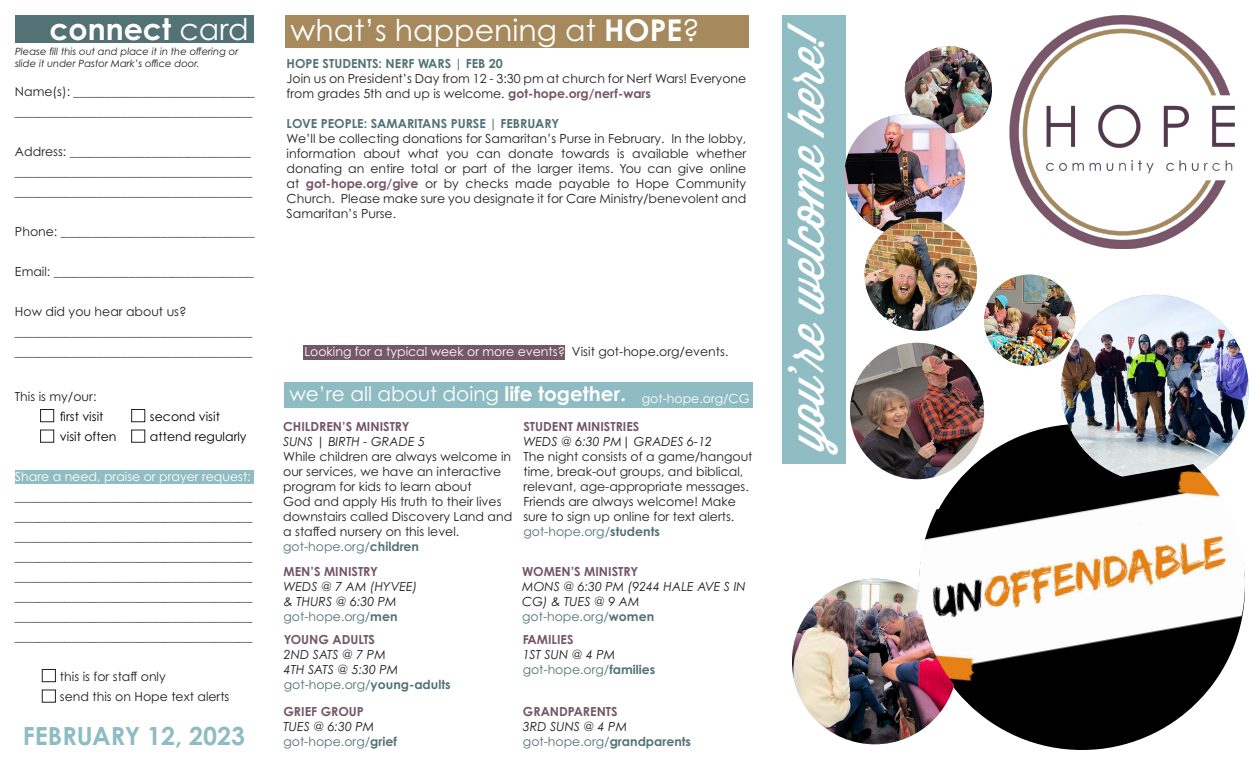
<style>
.page{position:relative;width:1260px;height:765px;background:#fff}
.page>*{position:absolute;margin:0;border:0;box-sizing:border-box;transform-origin:0 0}
.t1{font:50px "Wisdom Script";color:#fff}
.t2{font:30px "Century Gothic Pro";color:#fff}
.t3{font:700 30px "Century Gothic Pro";color:#fff}
.t4{font:700 25px "Century Gothic Pro";color:#8ebcc3}
.t5{font:20px "Century Gothic Pro";color:#fff}
.t6{font:12.5px/15px "Century Gothic Pro";color:#231f20}
.t7{font:italic 12.5px/15px "Century Gothic Pro";color:#231f20}
.t8{font:12.5px "Century Gothic Pro";color:#fff}
.t9{font:700 12.5px "Century Gothic Pro";color:#745768}
.t10{font:12.5px "Century Gothic Pro";color:#527276}
.t11{font:700 12.5px "Century Gothic Pro";color:#527277}
.t12{font:12.5px "Century Gothic Pro";color:#000}
.t13{font:12.5px "Century Gothic Pro";color:#537277}
.t14{font:12.5px "Century Gothic Pro";color:#527277}
.t15{font:italic 10px/12px "Century Gothic Pro";color:#231f20}
.s1{font-weight:400}
.s2{font-weight:700}
.s3{font-weight:700;color:#745667}
.s4{color:#231f20}
</style>
<div class="page">
<div style="left:919px;top:424px;width:326px;height:326px;background:#000;border-radius:50%"></div>
<img style="left:792px;top:579px;width:166px;height:165px;border-radius:83px">
<img style="left:905px;top:46px;width:87px;height:87px;border-radius:44px">
<img style="left:1061px;top:295px;width:188px;height:187px;border-radius:94px">
<div style="left:15px;top:470px;width:238px;height:14px;background:#8fbdc3"></div>
<div style="left:15px;top:15px;width:238px;height:27px;background:#527276"></div>
<div style="left:782px;top:15px;width:64px;height:449px;background:#8fbdc3"></div>
<img style="left:1010px;top:15px;width:225px;height:233px">
<img style="left:984px;top:275px;width:91px;height:91px;border-radius:46px">
<img style="left:844px;top:114px;width:121px;height:118px">
<img style="left:865px;top:218px;width:112px;height:113px;border-radius:56px">
<img style="left:919px;top:464px;width:326px;height:239px">
<div style="left:42px;top:669px;width:14px;height:13px;border:1px solid #231f20"></div>
<div style="left:42px;top:690px;width:14px;height:13px;border:1px solid #231f20"></div>
<div style="left:40px;top:409px;width:14px;height:13px;border:1px solid #231f20"></div>
<div style="left:40px;top:430px;width:14px;height:13px;border:1px solid #231f20"></div>
<div style="left:131px;top:409px;width:14px;height:13px;border:1px solid #231f20"></div>
<div style="left:131px;top:430px;width:14px;height:13px;border:1px solid #231f20"></div>
<img style="left:850px;top:343px;width:134px;height:136px">
<div style="left:285px;top:15px;width:464px;height:32px;background:#a68a5d"></div>
<div style="left:303px;top:345px;width:262px;height:15px;background:#755868"></div>
<div style="left:284px;top:382px;width:469px;height:26px;background:#8fbcc3"></div>
<p class="t3" style="left:49px;top:10px;width:201px">connect <span class="s1">card</span></p>
<p class="t15" style="left:15px;top:45px;width:225px">Please fill this out and place it in the offering or slide it under Pastor Mark’s office door.</p>
<p class="t6" style="left:15px;top:81px;width:241px;line-height:20px">Name(s): _____________________________ ______________________________________</p>
<p class="t6" style="left:15px;top:141px;width:239px;line-height:20px;text-align:justify">Address: _____________________________ ______________________________________ ______________________________________</p>
<p class="t6" style="left:15px;top:223px;width:241px">Phone: _______________________________</p>
<p class="t6" style="left:15px;top:263px;width:240px">Email: ________________________________</p>
<p class="t6" style="left:15px;top:303px;width:173px">How did you hear about us?</p>
<p class="t6" style="left:15px;top:321px;width:239px;line-height:20px">______________________________________ ______________________________________</p>
<p class="t6" style="left:15px;top:388px;width:83px">This is my/our:</p>
<p class="t12" style="left:60px;top:408px;width:45px">first visit</p>
<p class="t12" style="left:150px;top:408px;width:71px">second visit</p>
<p class="t12" style="left:60px;top:428px;width:58px">visit often</p>
<p class="t12" style="left:150px;top:428px;width:98px">attend regularly</p>
<p class="t8" style="left:15px;top:468px;width:237px">Share a need, praise or prayer request:</p>
<p class="t6" style="left:15px;top:486px;width:239px;line-height:20px">______________________________________ ______________________________________</p>
<p class="t6" style="left:15px;top:526px;width:239px;line-height:20px">______________________________________ ______________________________________</p>
<p class="t6" style="left:15px;top:566px;width:239px;line-height:20px">______________________________________ ______________________________________</p>
<p class="t6" style="left:15px;top:606px;width:239px;line-height:20px">______________________________________ ______________________________________</p>
<p class="t6" style="left:60px;top:668px;width:107px">this is for staff only</p>
<p class="t6" style="left:60px;top:688px;width:171px">send this on Hope text alerts</p>
<p class="t4" style="left:23px;top:720px;width:224px">FEBRUARY 12, 2023</p>
<p class="t2" style="left:291px;top:12px;width:411px">what’s happening at <span class="s2">HOPE</span>?</p>
<p class="t11" style="left:287px;top:55px;width:218px">HOPE STUDENTS: NERF WARS | FEB 20</p>
<p class="t6" style="left:287px;top:70px;width:461px">Join us on President’s Day from 12 - 3:30 pm at church for Nerf Wars! Everyone from grades 5th and up is welcome. <span class="s3">got-hope.org/nerf-wars</span></p>
<p class="t11" style="left:287px;top:115px;width:274px">LOVE PEOPLE: SAMARITANS PURSE | FEBRUARY</p>
<p class="t6" style="left:287px;top:130px;width:461px;text-align:justify">We’ll be collecting donations for Samaritan’s Purse in February. In the lobby, information about what you can donate towards is available whether donating an entire total or part of the larger items. You can give online at <span class="s3">got-hope.org/give</span> or by checks made payable to Hope Community Church. Please make sure you designate it for Care Ministry/benevolent and Samaritan’s Purse.</p>
<p class="t8" style="left:304px;top:344px;width:426px">Looking for a typical week or more events? <span class="s4">Visit got-hope.org/events.</span></p>
<p class="t5" style="left:289px;top:382px;width:338px">we’re all about doing <span class="s2">life together.</span></p>
<p class="t8" style="left:642px;top:391px;width:109px">got-hope.org/CG</p>
<p class="t9" style="left:283px;top:419px;width:128px">CHILDREN’S MINISTRY</p>
<p class="t7" style="left:283px;top:434px;width:143px">SUNS | BIRTH - GRADE 5</p>
<p class="t6" style="left:283px;top:449px;width:231px">While children are always welcome in our services, we have an interactive program for kids to learn about<br>God and apply His truth to their lives downstairs called Discovery Land and a staffed nursery on this level.</p>
<p class="t10" style="left:283px;top:539px;width:137px">got-hope.org/<span class="s2">children</span></p>
<p class="t9" style="left:284px;top:564px;width:96px">MEN’S MINISTRY</p>
<p class="t7" style="left:284px;top:579px;width:135px">WEDS @ 7 AM (HYVEE)</p>
<p class="t7" style="left:284px;top:594px;width:115px">&amp; THURS @ 6:30 PM</p>
<p class="t10" style="left:284px;top:609px;width:115px">got-hope.org/<span class="s2">men</span></p>
<p class="t9" style="left:284px;top:632px;width:93px">YOUNG ADULTS</p>
<p class="t7" style="left:284px;top:647px;width:103px">2ND SATS @ 7 PM</p>
<p class="t7" style="left:284px;top:662px;width:116px">4TH SATS @ 5:30 PM</p>
<p class="t10" style="left:284px;top:677px;width:168px">got-hope.org/<span class="s2">young-adults</span></p>
<p class="t9" style="left:283px;top:703px;width:82px">GRIEF GROUP</p>
<p class="t7" style="left:283px;top:719px;width:92px">TUES @ 6:30 PM</p>
<p class="t13" style="left:283px;top:734px;width:115px">got-hope.org/<span class="s2">grief</span></p>
<p class="t9" style="left:523px;top:419px;width:118px">STUDENT MINISTRIES</p>
<p class="t7" style="left:523px;top:434px;width:190px">WEDS @ 6:30 PM| GRADES 6-12</p>
<p class="t6" style="left:523px;top:449px;width:231px">The night consists of a game/hangout time, break-out groups, and biblical, relevant, age-appropriate messages.<br>Friends are always welcome! Make sure to sign up online for text alerts.</p>
<p class="t10" style="left:523px;top:524px;width:138px">got-hope.org/<span class="s2">students</span></p>
<p class="t9" style="left:522px;top:564px;width:118px">WOMEN’S MINISTRY</p>
<p class="t7" style="left:522px;top:579px;width:225px">MONS @ 6:30 PM (9244 HALE AVE S IN<br>CG) &amp; TUES @ 9 AM</p>
<p class="t10" style="left:522px;top:609px;width:133px">got-hope.org/<span class="s2">women</span></p>
<p class="t9" style="left:523px;top:632px;width:52px">FAMILIES</p>
<p class="t7" style="left:523px;top:647px;width:94px">1ST SUN @ 4 PM</p>
<p class="t13" style="left:523px;top:662px;width:134px">got-hope.org/<span class="s2">families</span></p>
<p class="t9" style="left:523px;top:703px;width:96px">GRANDPARENTS</p>
<p class="t7" style="left:523px;top:719px;width:106px">3RD SUNS @ 4 PM</p>
<p class="t14" style="left:523px;top:734px;width:170px">got-hope.org/<span class="s2">grandparents</span></p>
<p class="t1" style="left:768px;top:448px;width:427px;rotate:-90deg">you’re welcome here!</p>
</div>
